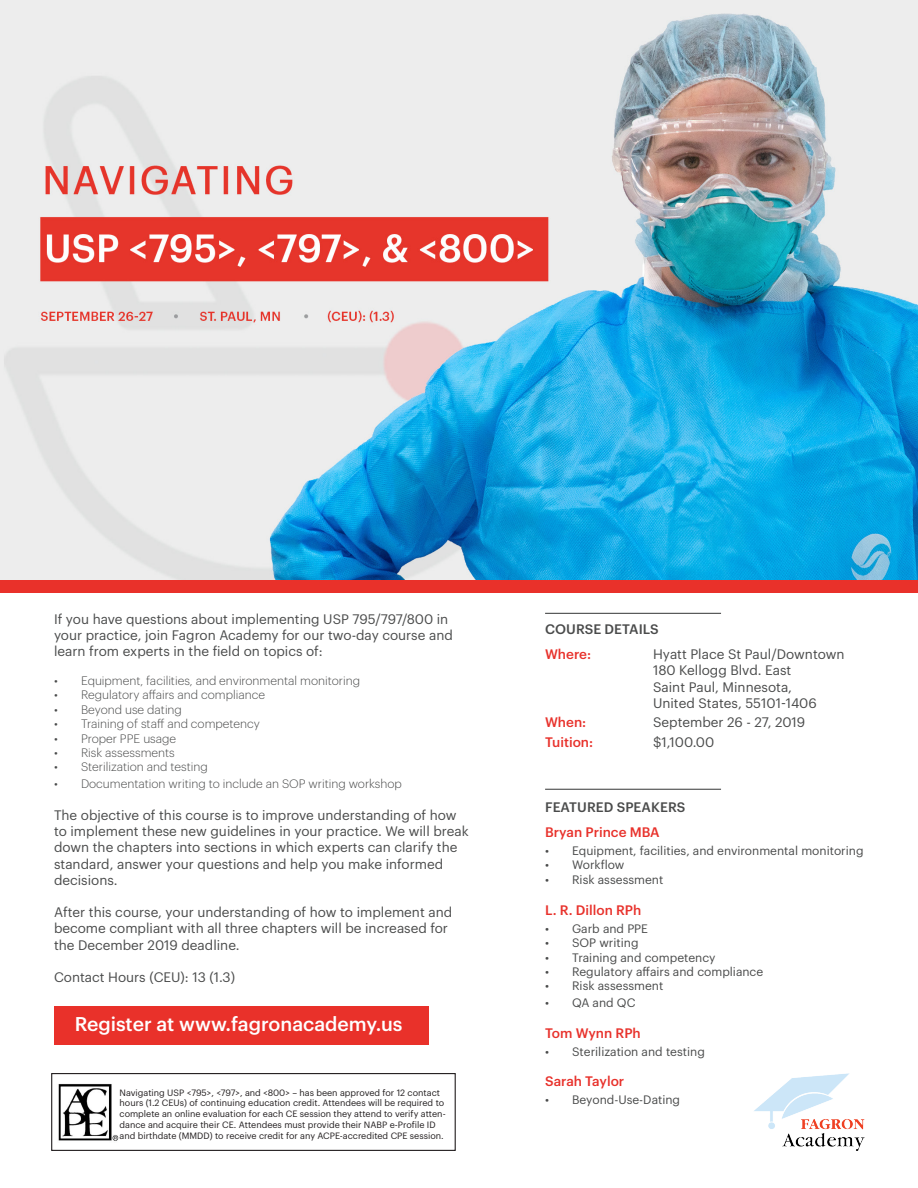
<style>
.page{position:relative;width:918px;height:1188px;background:#fff}
.page>*{position:absolute;margin:0;border:0;box-sizing:border-box;transform-origin:0 0}
.t1{font:500 19.5px "Graphik";color:#fff}
.t2{font:13.5px/16.2px "Graphik";color:#4a4b4b}
.t3{font:500 13.5px "Graphik";color:#e8322c}
.t4{font:500 13.5px "Graphik";letter-spacing:.005em;color:#4a4b4b}
.t5{font:300 12px "Graphik";color:#4a4b4b}
.t6{font:12px "Graphik";color:#4a4b4b}
.t7{font:9px/10.8px "Graphik";color:#231f20}
</style>
<div class="page">
<div style="left:54px;top:1006px;width:374px;height:39px;background:#e9312a"></div>
<img style="left:0;top:0;width:918px;height:580px">
<div style="left:0;top:580px;width:918px;height:12px;background:#e9312a"></div>
<hr style="left:545px;top:613px;width:176px;height:1px;background:#4a4b4b">
<hr style="left:545px;top:789px;width:176px;height:1px;background:#4a4b4b">
<img style="left:58px;top:1084px;width:61px;height:57px">
<div style="left:51px;top:1073px;width:405px;height:78px;border:1px solid #231f20"></div>
<img style="left:754px;top:1073px;width:111px;height:78px">
<p class="t2" style="left:54px;top:610px;width:400px">If you have questions about implementing USP 795/797/800 in your practice, join Fagron Academy for our two-day course and learn from experts in the field on topics of:</p>
<p class="t5" style="left:54px;top:672px;width:308px">• Equipment, facilities, and environmental monitoring</p>
<p class="t5" style="left:54px;top:686px;width:213px">• Regulatory affairs and compliance</p>
<p class="t5" style="left:54px;top:701px;width:130px">• Beyond use dating</p>
<p class="t5" style="left:54px;top:715px;width:207px">• Training of staff and competency</p>
<p class="t5" style="left:54px;top:730px;width:124px">• Proper PPE usage</p>
<p class="t5" style="left:54px;top:744px;width:122px">• Risk assessments</p>
<p class="t5" style="left:54px;top:758px;width:155px">• Sterilization and testing</p>
<p class="t5" style="left:54px;top:775px;width:349px">• Documentation writing to include an SOP writing workshop</p>
<p class="t2" style="left:54px;top:806px;width:416px">The objective of this course is to improve understanding of how to implement these new guidelines in your practice. We will break down the chapters into sections in which experts can clarify the standard, answer your questions and help you make informed decisions.</p>
<p class="t2" style="left:54px;top:903px;width:400px">After this course, your understanding of how to implement and become compliant with all three chapters will be increased for the December 2019 deadline.</p>
<p class="t2" style="left:54px;top:968px;width:183px">Contact Hours (CEU): 13 (1.3)</p>
<p class="t1" style="left:75px;top:1009px;width:329px">Register at www.fagronacademy.us</p>
<p class="t7" style="left:120px;top:1086px;width:328px">Navigating USP &lt;795&gt;, &lt;797&gt;, and &lt;800&gt; – has been approved for 12 contact hours (1.2 CEUs) of continuing education credit. Attendees will be required to complete an online evaluation for each CE session they attend to verify atten&shy;dance and acquire their CE. Attendees must provide their NABP e-Profile ID and birthdate (MMDD) to receive credit for any ACPE-accredited CPE session.</p>
<p class="t4" style="left:545px;top:619px;width:115px">COURSE DETAILS</p>
<p class="t3" style="left:545px;top:644px;width:47px">Where:</p>
<p class="t2" style="left:653px;top:645px;width:193px">Hyatt Place St Paul/Downtown</p>
<p class="t2" style="left:653px;top:661px;width:140px">180 Kellogg Blvd. East</p>
<p class="t2" style="left:653px;top:677px;width:141px">Saint Paul, Minnesota,</p>
<p class="t2" style="left:653px;top:694px;width:165px">United States, 55101-1406</p>
<p class="t3" style="left:545px;top:712px;width:43px">When:</p>
<p class="t2" style="left:653px;top:713px;width:154px">September 26 - 27, 2019</p>
<p class="t3" style="left:545px;top:732px;width:50px">Tuition:</p>
<p class="t2" style="left:653px;top:733px;width:63px">$1,100.00</p>
<p class="t4" style="left:545px;top:796px;width:142px">FEATURED SPEAKERS</p>
<p class="t3" style="left:545px;top:822px;width:116px">Bryan Prince MBA</p>
<p class="t6" style="left:545px;top:841px;width:320px">• Equipment, facilities, and environmental monitoring</p>
<p class="t6" style="left:545px;top:856px;width:81px">• Workflow</p>
<p class="t6" style="left:545px;top:870px;width:120px">• Risk assessment</p>
<p class="t3" style="left:545px;top:900px;width:98px">L. R. Dillon RPh</p>
<p class="t6" style="left:545px;top:919px;width:104px">• Garb and PPE</p>
<p class="t6" style="left:545px;top:934px;width:95px">• SOP writing</p>
<p class="t6" style="left:545px;top:948px;width:172px">• Training and competency</p>
<p class="t6" style="left:545px;top:963px;width:220px">• Regulatory affairs and compliance</p>
<p class="t6" style="left:545px;top:977px;width:120px">• Risk assessment</p>
<p class="t6" style="left:545px;top:993px;width:92px">• QA and QC</p>
<p class="t3" style="left:545px;top:1023px;width:97px">Tom Wynn RPh</p>
<p class="t6" style="left:545px;top:1042px;width:161px">• Sterilization and testing</p>
<p class="t3" style="left:545px;top:1071px;width:81px">Sarah Taylor</p>
<p class="t6" style="left:545px;top:1090px;width:137px">• Beyond-Use-Dating</p>
</div>
